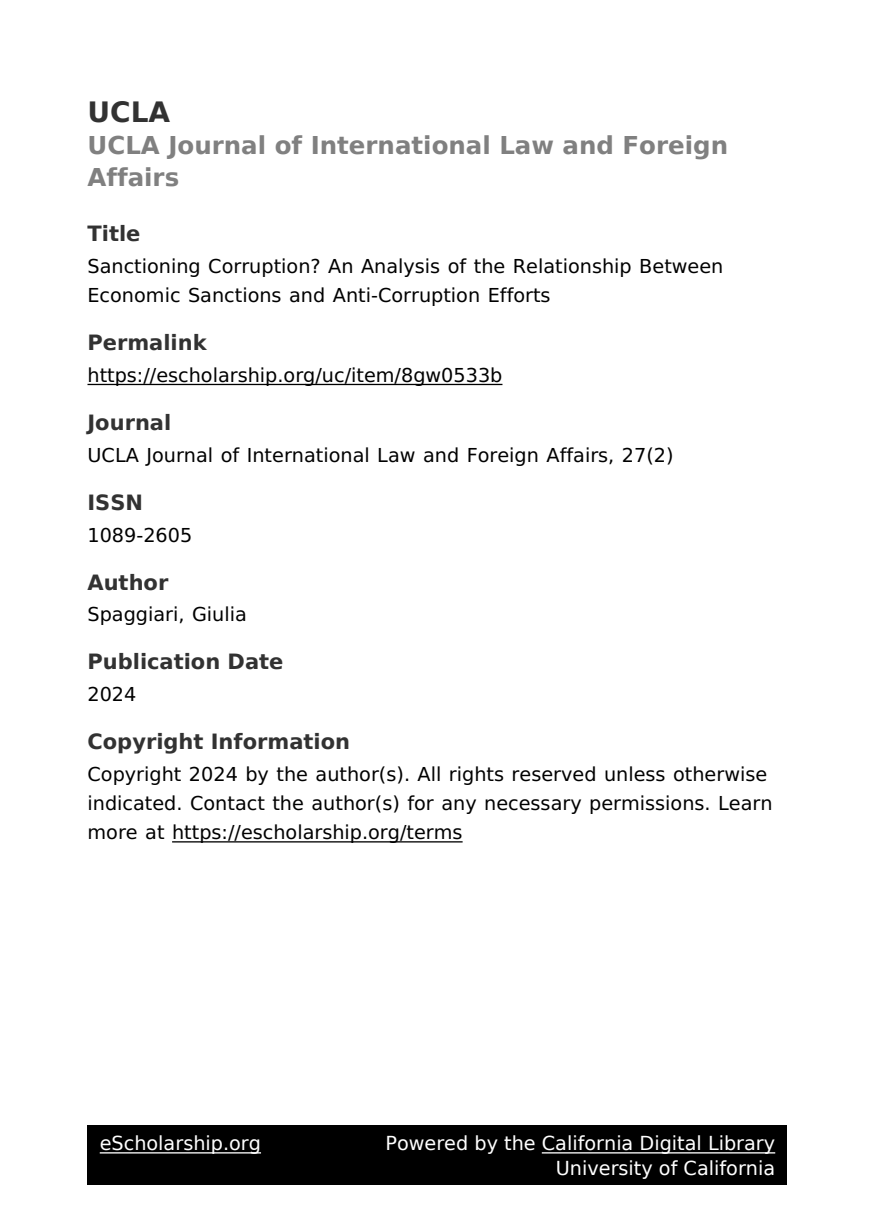
<style>
.page{position:relative;width:875px;height:1225px;background:#fff}
.page>*{position:absolute;margin:0;border:0;box-sizing:border-box;transform-origin:0 0}
.t1{font:700 28px "DejaVu Sans";color:#323232}
.t2{font:700 24.5px/31.3px "DejaVu Sans";color:#808080}
.t3{font:700 21px "DejaVu Sans";color:#323232}
.t4{font:19.25px/29.2px "Code 2000";color:#000}
.t5{font:19.25px/24.5px "DejaVu Sans";color:#fff;text-align:right}
</style>
<div class="page">
<hr style="left:88px;top:384px;width:414px;height:1px;background:#000">
<hr style="left:172px;top:841px;width:291px;height:2px;background:#000">
<div style="left:88px;top:1125px;width:700px;height:60px;background:#000"></div>
<hr style="left:100px;top:1152px;width:161px;height:2px;background:#fff">
<hr style="left:542px;top:1152px;width:233px;height:2px;background:#fff">
<h1 class="t1" style="left:88px;top:101px;width:84px">UCLA</h1>
<p class="t2" style="left:88px;top:132px;width:642px">UCLA Journal of International Law and Foreign<br>Affairs</p>
<p class="t3" style="left:88px;top:225px;width:54px">Title</p>
<p class="t4" style="left:88px;top:252px;width:637px">Sanctioning Corruption? An Analysis of the Relationship Between<br>Economic Sanctions and Anti-Corruption Efforts</p>
<p class="t3" style="left:88px;top:334px;width:121px">Permalink</p>
<p class="t4" style="left:88px;top:361px;width:416px">https://escholarship.org/uc/item/8gw0533b</p>
<p class="t3" style="left:88px;top:414px;width:85px">Journal</p>
<p class="t4" style="left:88px;top:441px;width:588px">UCLA Journal of International Law and Foreign Affairs, 27(2)</p>
<p class="t3" style="left:88px;top:494px;width:57px">ISSN</p>
<p class="t4" style="left:88px;top:520px;width:106px">1089-2605</p>
<p class="t3" style="left:88px;top:574px;width:82px">Author</p>
<p class="t4" style="left:88px;top:600px;width:161px">Spaggiari, Giulia</p>
<p class="t3" style="left:88px;top:653px;width:198px">Publication Date</p>
<p class="t4" style="left:88px;top:680px;width:50px">2024</p>
<p class="t3" style="left:88px;top:733px;width:264px">Copyright Information</p>
<p class="t4" style="left:88px;top:760px;width:687px">Copyright 2024 by the author(s). All rights reserved unless otherwise indicated. Contact the author(s) for any necessary permissions. Learn more at https://escholarship.org/terms</p>
<p class="t5" style="left:100px;top:1133px;width:163px">eScholarship.org</p>
<p class="t5" style="left:385px;top:1133px;width:391px">Powered by the California Digital Library<br>University of California</p>
</div>
